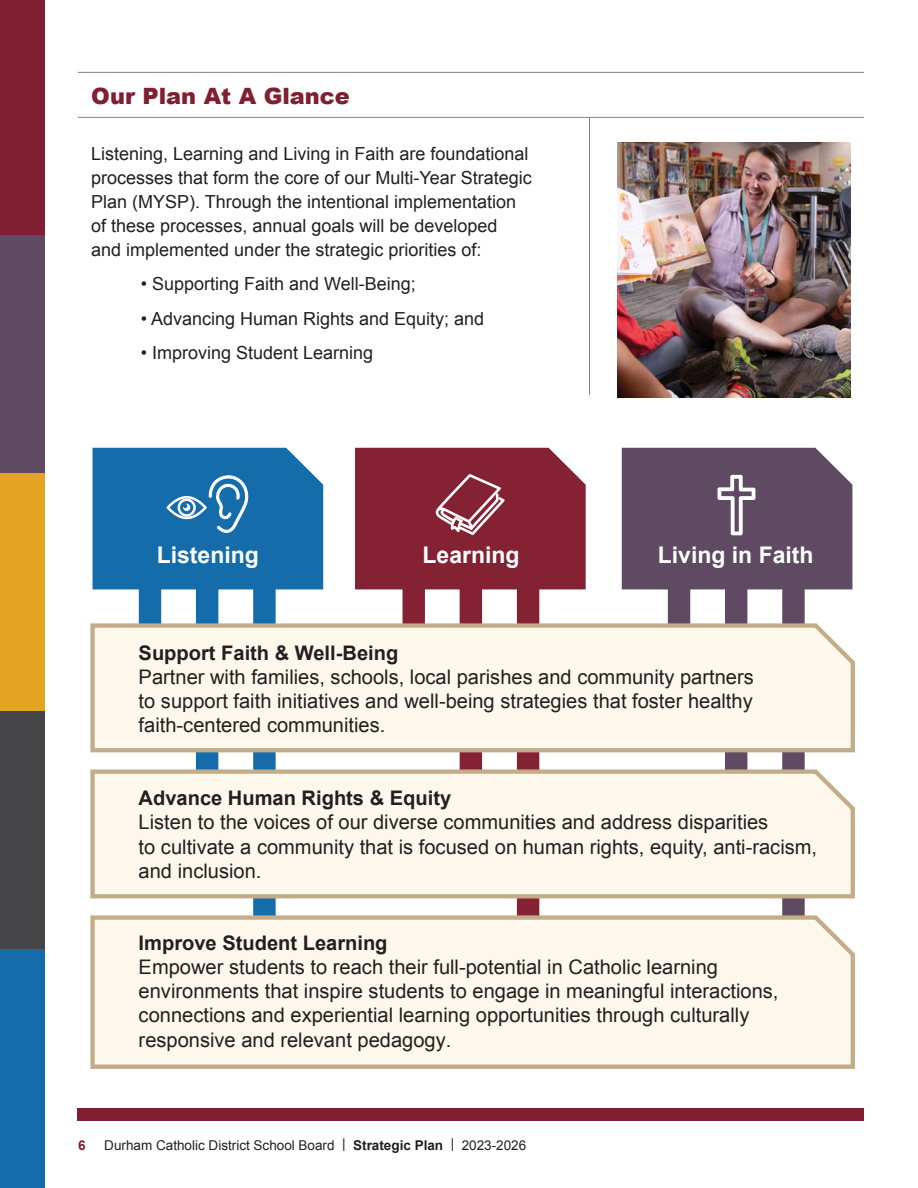
<style>
.page{position:relative;width:918px;height:1188px;background:#fff}
.page>*{position:absolute;margin:0;border:0;box-sizing:border-box;transform-origin:0 0}
.t1{font:700 22.95px "Arial";color:#fff}
.t2{font:900 22.5px "Arial";color:#811f32}
.t3{font:20.1px/24.2px "Arial";color:#231f20}
.t4{font:18px/24px "Arial";color:#231f20}
.t5{font:13.5px "Arial";color:#231f20}
.t6{font:700 13.5px "Arial";color:#811f32}
.s1{font-weight:700}
</style>
<div class="page">
<hr style="left:78px;top:117px;width:786px;height:1px;background:#808285">
<hr style="left:78px;top:72px;width:786px;height:1px;background:#808285">
<hr style="left:589px;top:117px;width:1px;height:278px;background:#808285">
<img style="left:618px;top:142px;width:233px;height:256px">
<div style="left:78px;top:1108px;width:786px;height:13px;background:#811f32"></div>
<div style="left:253px;top:583px;width:23px;height:344px;background:#156cab"></div>
<div style="left:139px;top:581px;width:22px;height:86px;background:#156cab"></div>
<div style="left:196px;top:581px;width:22px;height:211px;background:#156cab"></div>
<div style="left:517px;top:583px;width:22px;height:344px;background:#842233"></div>
<div style="left:403px;top:581px;width:22px;height:86px;background:#842233"></div>
<div style="left:460px;top:581px;width:22px;height:211px;background:#842233"></div>
<div style="left:782px;top:583px;width:23px;height:344px;background:#5f4963"></div>
<div style="left:668px;top:581px;width:22px;height:86px;background:#5f4963"></div>
<div style="left:725px;top:581px;width:22px;height:211px;background:#5f4963"></div>
<div style="left:355px;top:448px;width:231px;height:141px;background:#842233"></div>
<div style="left:622px;top:448px;width:230px;height:141px;background:#5f4963"></div>
<svg style="left:90px;top:913px;width:765px;height:156px;background:#f9f2e5"></svg>
<svg style="left:90px;top:767px;width:765px;height:134px;background:#f9f1e5"></svg>
<svg style="left:90px;top:621px;width:765px;height:134px;background:#f8f0e4"></svg>
<div style="left:93px;top:448px;width:230px;height:141px;background:#156cab"></div>
<div style="left:0;top:0;width:45px;height:235px;background:#811f32"></div>
<div style="left:0;top:235px;width:45px;height:238px;background:#5f4963"></div>
<div style="left:0;top:473px;width:45px;height:239px;background:#e4a323"></div>
<div style="left:0;top:712px;width:45px;height:238px;background:#464548"></div>
<div style="left:0;top:950px;width:45px;height:238px;background:#156cab"></div>
<p class="t2" style="left:91px;top:79px;width:260px">Our Plan At A Glance</p>
<p class="t4" style="left:91px;top:141px;width:442px">Listening, Learning and Living in Faith are foundational processes that form the core of our Multi-Year Strategic<br>Plan (MYSP). Through the intentional implementation</p>
<p class="t4" style="left:91px;top:213px;width:408px">of these processes, annual goals will be developed</p>
<p class="t4" style="left:91px;top:237px;width:392px">and implemented under the strategic priorities of:</p>
<p class="t4" style="left:141px;top:272px;width:277px">• Supporting Faith and Well-Being;</p>
<p class="t4" style="left:141px;top:306px;width:345px">• Advancing Human Rights and Equity; and</p>
<p class="t4" style="left:141px;top:341px;width:234px">• Improving Student Learning</p>
<p class="t1" style="left:157px;top:540px;width:104px">Listening</p>
<p class="t1" style="left:423px;top:540px;width:98px">Learning</p>
<p class="t1" style="left:658px;top:540px;width:157px">Living in Faith</p>
<p class="t3" style="left:139px;top:641px;width:617px"><span class="s1">Support Faith &amp; Well-Being<br></span>Partner with families, schools, local parishes and community partners to support faith initiatives and well-being strategies that foster healthy faith-centered communities.</p>
<p class="t3" style="left:139px;top:786px;width:680px"><span class="s1">Advance Human Rights &amp; Equity<br></span>Listen to the voices of our diverse communities and address disparities<br>to cultivate a community that is focused on human rights, equity, anti-racism, and inclusion.</p>
<p class="t3" style="left:139px;top:931px;width:641px"><span class="s1">Improve Student Learning<br></span>Empower students to reach their full-potential in Catholic learning environments that inspire students to engage in meaningful interactions, connections and experiential learning opportunities through culturally responsive and relevant pedagogy.</p>
<p class="t6" style="left:78px;top:1136px;width:9px">6</p>
<p class="t5" style="left:104px;top:1136px;width:423px">Durham Catholic District School Board | <span class="s1">Strategic Plan</span> | 2023-2026</p>
</div>
